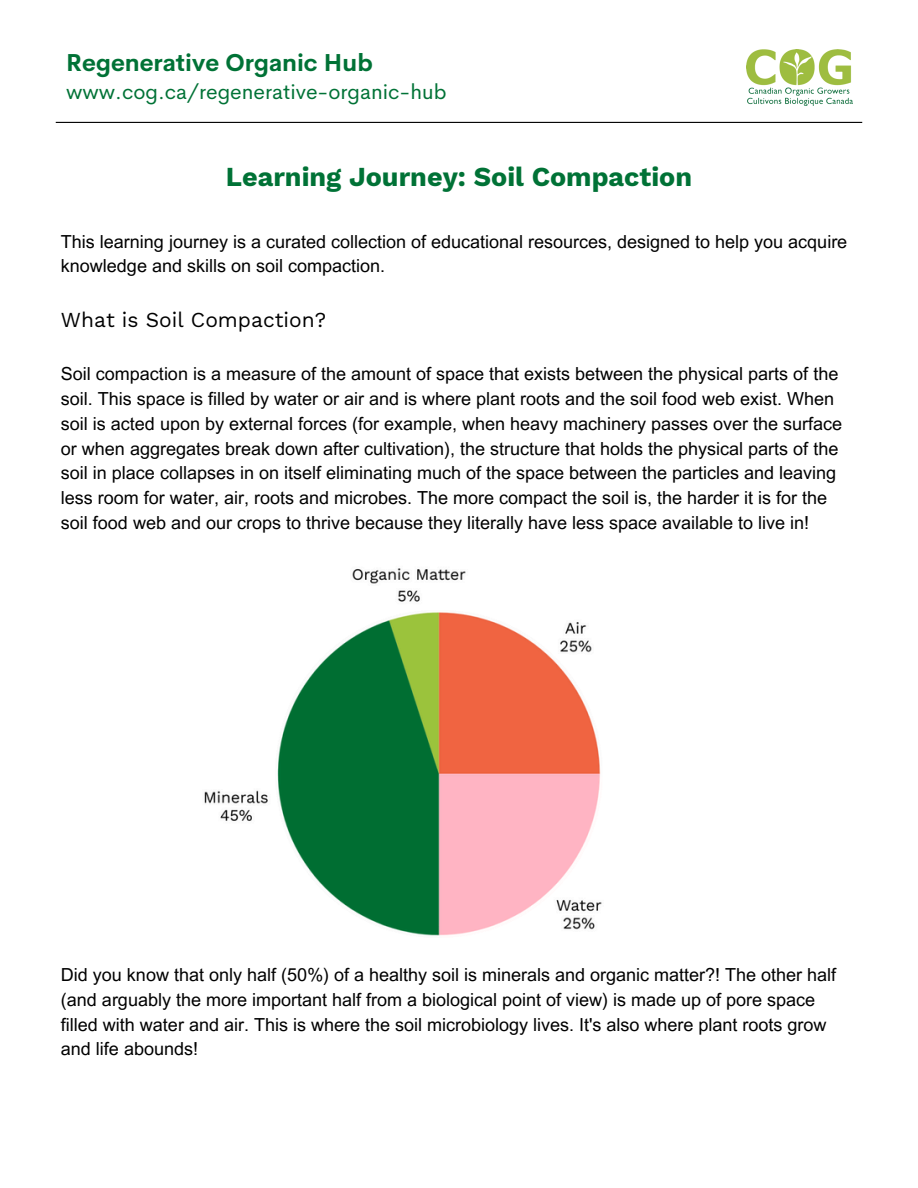
<style>
.page{position:relative;width:918px;height:1188px;background:#fff}
.page>*{position:absolute;margin:0;border:0;box-sizing:border-box;transform-origin:0 0}
.t1{font:700 27px "Work Sans";color:#007236}
.t2{font:700 24px "Cerebri Sans";color:#007236}
.t3{font:21px "Cerebri Sans";color:#007236}
.t4{font:21px "Work Sans";color:#000}
.t5{font:18px/24.8px "Arial MT Pro";color:#000}
</style>
<div class="page">
<img style="left:746px;top:49px;width:107px;height:57px">
<hr style="left:56px;top:122px;width:806px;height:1px;background:#000">
<img style="left:204px;top:568px;width:398px;height:368px">
<p class="t2" style="left:66px;top:47px;width:308px">Regenerative Organic Hub</p>
<p class="t3" style="left:66px;top:78px;width:382px">www.cog.ca/regenerative-organic-hub</p>
<h1 class="t1" style="left:226px;top:161px;width:468px">Learning Journey: Soil Compaction</h1>
<p class="t5" style="left:61px;top:231px;width:788px">This learning journey is a curated collection of educational resources, designed to help you acquire knowledge and skills on soil compaction.</p>
<h2 class="t4" style="left:61px;top:308px;width:267px">What is Soil Compaction?</h2>
<p class="t5" style="left:61px;top:364px;width:783px">Soil compaction is a measure of the amount of space that exists between the physical parts of the soil. This space is filled by water or air and is where plant roots and the soil food web exist. When soil is acted upon by external forces (for example, when heavy machinery passes over the surface or when aggregates break down after cultivation), the structure that holds the physical parts of the soil in place collapses in on itself eliminating much of the space between the particles and leaving less room for water, air, roots and microbes. The more compact the soil is, the harder it is for the soil food web and our crops to thrive because they literally have less space available to live in!</p>
<p class="t5" style="left:61px;top:965px;width:777px">Did you know that only half (50%) of a healthy soil is minerals and organic matter?! The other half (and arguably the more important half from a biological point of view) is made up of pore space filled with water and air. This is where the soil microbiology lives. It's also where plant roots grow and life abounds!</p>
</div>
